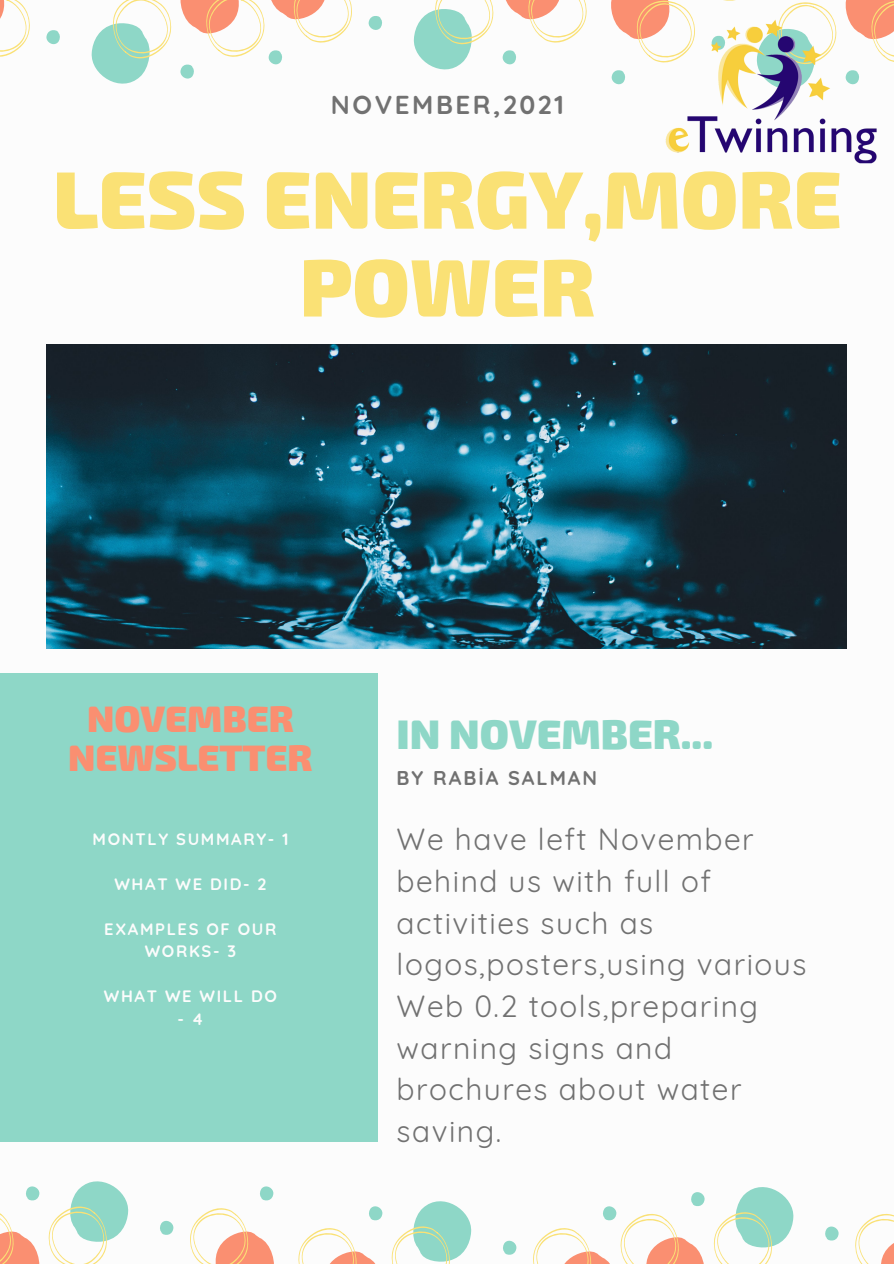
<style>
.page{position:relative;width:894px;height:1264px;background:#fff}
.page>*{position:absolute;margin:0;border:0;box-sizing:border-box;transform-origin:0 0}
.t1{font:900 81.3px/87.8px "Exo 2";color:#fae175;text-align:center}
.t2{font:900 41.4px "Exo 2";color:#8ed7c7}
.t3{font:900 36.9px/39.5px "Exo 2";color:#fa8f71;text-align:center}
.t4{font:29.85px/41.7px "Quicksand";letter-spacing:.05em;color:#717171}
.t5{font:700 25.8px "Quicksand";letter-spacing:.1em;color:#717171}
.t6{font:700 19.8px "Quicksand";letter-spacing:.1em;color:#717171}
.t7{font:700 16.5px/22.5px "Quicksand";letter-spacing:.1em;color:#fcfcfc;text-align:center}
</style>
<div class="page">
<img style="left:46px;top:345px;width:800px;height:304px">
<div style="left:0;top:673px;width:377px;height:468px;background:#8ed7c7"></div>
<svg style="left:0;top:0;width:30px;height:57px"></svg>
<svg style="left:46px;top:30px;width:14px;height:15px"></svg>
<svg style="left:91px;top:0;width:261px;height:84px"></svg>
<svg style="left:368px;top:16px;width:14px;height:14px"></svg>
<svg style="left:413px;top:0;width:174px;height:69px"></svg>
<svg style="left:611px;top:0;width:210px;height:85px"></svg>
<svg style="left:845px;top:0;width:48px;height:6px"></svg>
<svg style="left:855px;top:1213px;width:38px;height:50px"></svg>
<svg style="left:825px;top:1226px;width:13px;height:14px"></svg>
<svg style="left:713px;top:1187px;width:81px;height:76px"></svg>
<svg style="left:533px;top:1192px;width:172px;height:71px"></svg>
<svg style="left:503px;top:1240px;width:13px;height:14px"></svg>
<svg style="left:369px;top:1206px;width:13px;height:14px"></svg>
<svg style="left:391px;top:1201px;width:81px;height:62px"></svg>
<svg style="left:298px;top:1228px;width:77px;height:35px"></svg>
<svg style="left:260px;top:1186px;width:13px;height:14px"></svg>
<svg style="left:190px;top:1208px;width:84px;height:55px"></svg>
<svg style="left:160px;top:1220px;width:14px;height:15px"></svg>
<svg style="left:26px;top:1186px;width:14px;height:14px"></svg>
<svg style="left:48px;top:1181px;width:81px;height:82px"></svg>
<svg style="left:0;top:1213px;width:40px;height:50px"></svg>
<img style="left:649px;top:6px;width:244px;height:158px">
<p class="t5" style="left:331px;top:88px;width:234px">NOVEMBER,2021</p>
<p class="t1" style="left:53px;top:151px;width:790px">LESS ENERGY,MORE<br>POWER</p>
<p class="t3" style="left:68px;top:696px;width:246px">NOVEMBER<br>NEWSLETTER</p>
<p class="t7" style="left:92px;top:827px;width:197px">MONTLY SUMMARY- 1</p>
<p class="t7" style="left:114px;top:872px;width:153px">WHAT WE DID- 2</p>
<p class="t7" style="left:104px;top:917px;width:174px">EXAMPLES OF OUR<br>WORKS- 3</p>
<p class="t7" style="left:104px;top:984px;width:174px">WHAT WE WILL DO</p>
<p class="t7" style="left:177px;top:1007px;width:28px">- 4</p>
<p class="t2" style="left:396px;top:706px;width:318px">IN NOVEMBER...</p>
<p class="t6" style="left:396px;top:764px;width:202px">BY RABİA SALMAN</p>
<p class="t4" style="left:396px;top:818px;width:411px">We have left November behind us with full of activities such as logos,posters,using various<br>Web 0.2 tools,preparing warning signs and brochures about water saving.</p>
</div>
